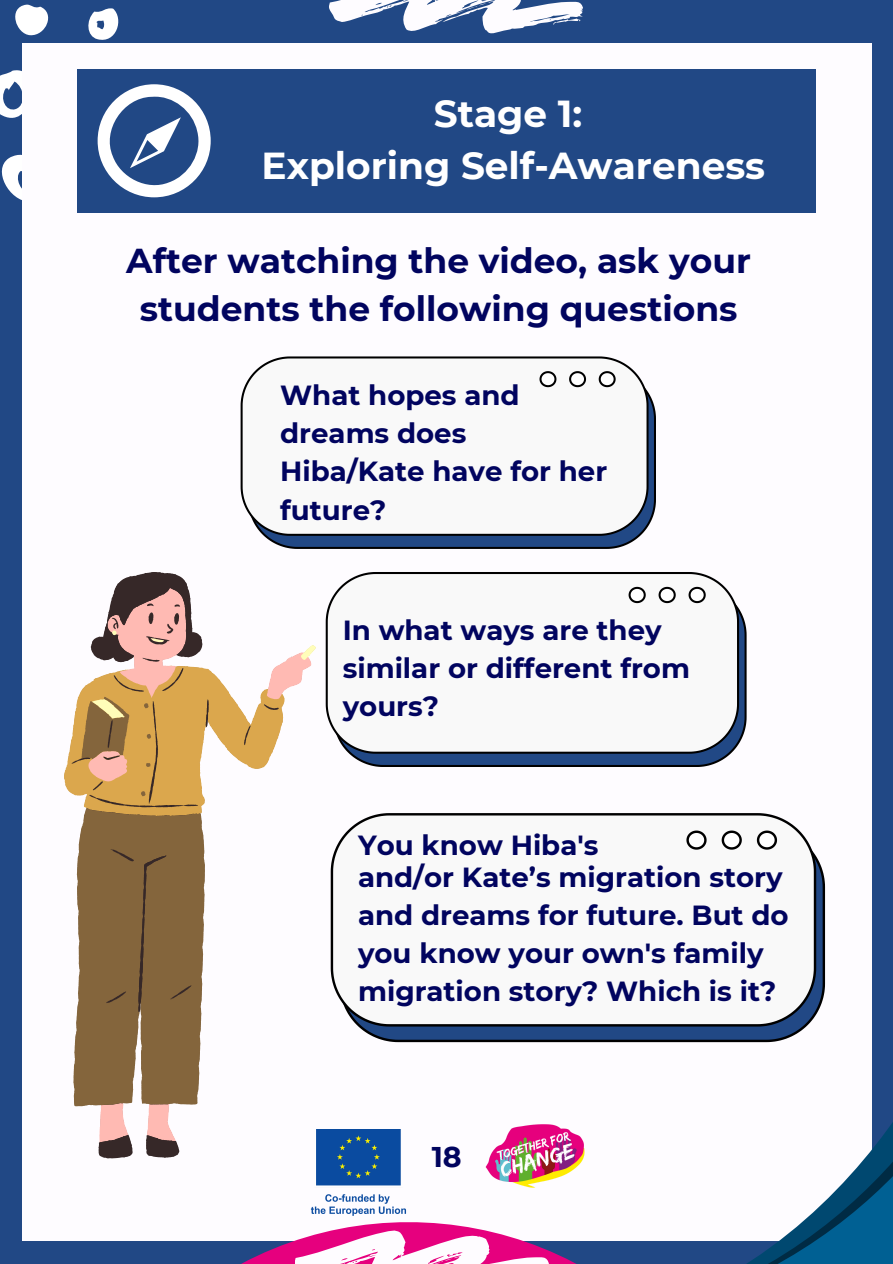
<style>
.page{position:relative;width:893px;height:1264px;background:#fff}
.page>*{position:absolute;margin:0;border:0;box-sizing:border-box;transform-origin:0 0}
.t1{font:700 37.5px/51.8px "Montserrat";color:#fff;text-align:center}
.t2{font:700 34.5px/47.2px "Montserrat";color:#01045f;text-align:center}
.t3{font:700 28.5px "Montserrat";color:#01045f}
.t4{font:700 27.6px/38px "Montserrat";color:#01045f}
</style>
<div class="page">
<div style="left:0;top:0;width:892px;height:1263px;background:#214885"></div>
<svg style="left:15px;top:4px;width:34px;height:32px"></svg>
<svg style="left:88px;top:8px;width:31px;height:32px"></svg>
<svg style="left:0;top:64px;width:23px;height:71px"></svg>
<svg style="left:1px;top:152px;width:22px;height:50px"></svg>
<div style="left:23px;top:43px;width:848px;height:1197px;background:#fefcff"></div>
<svg style="left:195px;top:1124px;width:422px;height:139px"></svg>
<svg style="left:329px;top:0;width:253px;height:34px"></svg>
<svg style="left:295px;top:1230px;width:253px;height:33px;background:#f088c3"></svg>
<svg style="left:617px;top:1064px;width:275px;height:199px"></svg>
<div style="left:77px;top:69px;width:738px;height:143px;background:#214885"></div>
<svg style="left:97px;top:84px;width:114px;height:114px"></svg>
<svg style="left:279px;top:1124px;width:36px;height:33px"></svg>
<svg style="left:279px;top:1124px;width:32px;height:18px"></svg>
<svg style="left:64px;top:645px;width:252px;height:149px"></svg>
<svg style="left:72px;top:572px;width:207px;height:586px"></svg>
<svg style="left:351px;top:610px;width:396px;height:156px;background:#365381"></svg>
<svg style="left:325px;top:572px;width:415px;height:183px"></svg>
<svg style="left:687px;top:585px;width:20px;height:19px"></svg>
<svg style="left:657px;top:585px;width:20px;height:19px"></svg>
<svg style="left:627px;top:585px;width:20px;height:19px"></svg>
<svg style="left:359px;top:858px;width:466px;height:184px;background:#334f7c"></svg>
<svg style="left:330px;top:813px;width:487px;height:214px"></svg>
<svg style="left:755px;top:829px;width:23px;height:22px"></svg>
<svg style="left:720px;top:829px;width:23px;height:22px"></svg>
<svg style="left:684px;top:829px;width:24px;height:22px"></svg>
<svg style="left:265px;top:393px;width:391px;height:156px;background:#35507b"></svg>
<svg style="left:240px;top:356px;width:409px;height:181px"></svg>
<svg style="left:597px;top:370px;width:20px;height:18px"></svg>
<svg style="left:567px;top:370px;width:20px;height:18px"></svg>
<svg style="left:538px;top:370px;width:19px;height:18px"></svg>
<p class="t1" style="left:261px;top:88px;width:505px">Stage 1:<br>Exploring Self-Awareness</p>
<p class="t2" style="left:126px;top:237px;width:626px">After watching the video, ask your students the following questions</p>
<h1 class="t4" style="left:280px;top:376px;width:328px">What hopes and dreams does<br>Hiba/Kate have for her future?</h1>
<p class="t4" style="left:343px;top:611px;width:349px">In what ways are they similar or different from yours?</p>
<p class="t4" style="left:358px;top:826px;width:242px">You know Hiba's</p>
<p class="t4" style="left:358px;top:858px;width:432px">and/or Kate’s migration story and dreams for future. But do you know your own's family migration story? Which is it?</p>
<p class="t3" style="left:431px;top:1139px;width:31px">18</p>
</div>
